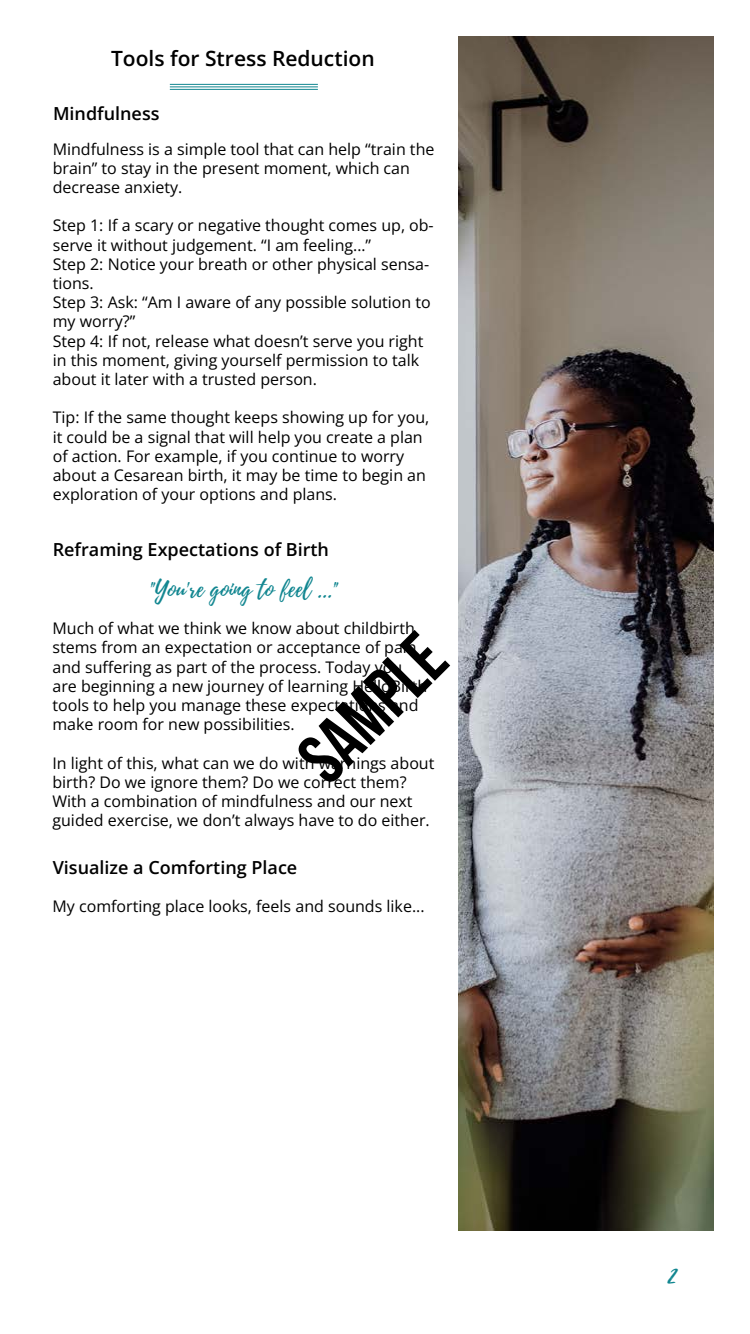
<style>
.page{position:relative;width:750px;height:1334px;background:#fff}
.page>*{position:absolute;margin:0;border:0;box-sizing:border-box;transform-origin:0 0}
.t1{font:700 72px "Bebas Neue";color:#000}
.t2{font:23px "Playlist Script";color:#118690}
.t3{font:600 21px "Open Sans";color:#000}
.t4{font:600 18px "Open Sans";color:#000}
.t5{font:16px/19.2px "Open Sans";color:#000}
</style>
<div class="page">
<img style="left:459px;top:36px;width:255px;height:1195px">
<hr style="left:170px;top:84px;width:148px;height:1px;background:#118690">
<hr style="left:170px;top:86px;width:148px;height:1px;background:#118690">
<hr style="left:170px;top:89px;width:148px;height:1px;background:#118690">
<h3 class="t3" style="left:111px;top:44px;width:265px">Tools for Stress Reduction</h3>
<p class="t4" style="left:53px;top:101px;width:108px">Mindfulness</p>
<p class="t5" style="left:53px;top:139px;width:383px">Mindfulness is a simple tool that can help “train the brain” to stay in the present moment, which can decrease anxiety.</p>
<p class="t5" style="left:53px;top:216px;width:383px">Step 1: If a scary or negative thought comes up, ob&shy;serve it without judgement. “I am feeling…”<br>Step 2: Notice your breath or other physical sensa&shy;tions.<br>Step 3: Ask: “Am I aware of any possible solution to my worry?”<br>Step 4: If not, release what doesn’t serve you right in this moment, giving yourself permission to talk about it later with a trusted person.</p>
<p class="t5" style="left:53px;top:408px;width:378px">Tip: If the same thought keeps showing up for you, it could be a signal that will help you create a plan of action. For example, if you continue to worry about a Cesarean birth, it may be time to begin an exploration of your options and plans.</p>
<p class="t4" style="left:53px;top:537px;width:278px">Reframing Expectations of Birth</p>
<h2 class="t2" style="left:150px;top:572px;width:190px">"You're going to feel ..."</h2>
<p class="t5" style="left:52px;top:618px;width:376px">Much of what we think we know about childbirth stems from an expectation or acceptance of pain and suffering as part of the process. Today you are beginning a new journey of learning HelloBirth tools to help you manage these expectations and make room for new possibilities.</p>
<p class="t5" style="left:52px;top:753px;width:384px">In light of this, what can we do with warnings about birth? Do we ignore them? Do we correct them?<br>With a combination of mindfulness and our next guided exercise, we don’t always have to do either.</p>
<p class="t4" style="left:53px;top:856px;width:246px">Visualize a Comforting Place</p>
<p class="t5" style="left:52px;top:896px;width:374px">My comforting place looks, feels and sounds like...</p>
<h1 class="t1" style="left:283px;top:741px;width:175px;rotate:-45deg">SAMPLE</h1>
<h2 class="t2" style="left:668px;top:1258px;width:10px">2</h2>
</div>
